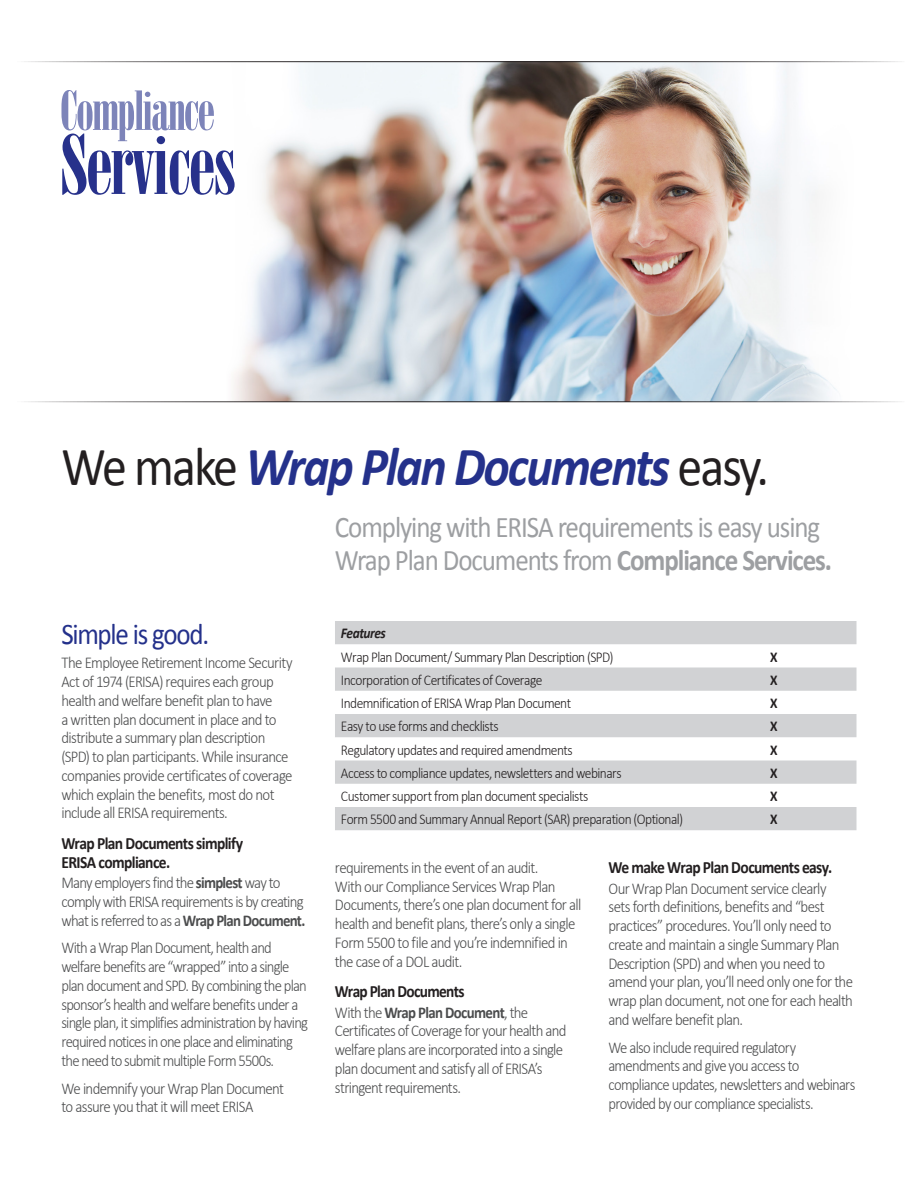
<style>
.page{position:relative;width:918px;height:1188px;background:#fff}
.page>*{position:absolute;margin:0;border:0;box-sizing:border-box;transform-origin:0 0}
.t1{font:italic 700 55.5px "Calibri";letter-spacing:-.04em;color:#24318b;scale:.9 1}
.t2{font:30px/33px "Calibri";letter-spacing:-.04em;color:#9d9fa2;scale:.9 1}
.CID_-_Colored_Header{font:30px "Calibri";letter-spacing:-.05em;color:#24318b;scale:.9 1}
.CID_-_Subhead{font:700 17.25px/18.8px "Calibri";letter-spacing:-.04em;color:#231f20;scale:.9 1}
.CID_-_Subhead-2{font:700 17.25px "Calibri";letter-spacing:-.04em;color:#231f20;scale:.89 1}
.CID_-_Body{font:300 16.5px/18.8px "Calibri";letter-spacing:-.045em;color:#4b4c4d;scale:.9 1}
.CID_-_Body-2{font:300 16.5px/18.8px "Calibri";letter-spacing:-.045em;color:#4b4c4d;scale:.89 1}
.CID_-_Subhead_Steps{font:300 15px "Calibri";letter-spacing:-.04em;color:#231f20;scale:.9 1}
.CID_-_Subhead_Steps-2{font:italic 700 15px "Calibri";letter-spacing:-.035em;color:#231f20;scale:.9 1}
.CID_-_Subhead_Steps-3{font:700 15px "Calibri";color:#231f20;scale:.9 1}
.s1{font-weight:400;font-style:normal;color:#231f20}
.s2{font-weight:700}
</style>
<div class="page">
<svg style="left:335px;top:621px;width:521px;height:209px;fill:#d1d2d4"></svg>
<img style="left:24px;top:62px;width:853px;height:340px">
<svg style="left:62px;top:90px;width:173px;height:105px"></svg>
<hr style="left:14px;top:402px;width:890px;height:1px;background:#231f20">
<hr style="left:14px;top:61px;width:890px;height:1px;background:#231f20">
<p class="t1" style="left:62px;top:432px;width:788px"><span class="s1">We make</span> Wrap Plan Documents <span class="s1">easy.</span></p>
<p class="t2" style="left:335px;top:511px;width:554px">Complying with ERISA requirements is easy using<br>Wrap Plan Documents from <span class="s2">Compliance Services.</span></p>
<p class="CID_-_Colored_Header" style="left:62px;top:615px;width:166px">Simple is good.</p>
<p class="CID_-_Body" style="left:62px;top:653px;width:258px">The Employee Retirement Income Security Act of 1974 (ERISA) requires each group health and welfare benefit plan to have<br>a written plan document in place and to distribute a summary plan description (SPD) to plan participants. While insurance companies provide certificates of coverage which explain the benefits, most do not include all ERISA requirements.</p>
<p class="CID_-_Subhead" style="left:62px;top:834px;width:203px">Wrap Plan Documents simplify<br>ERISA compliance.</p>
<p class="CID_-_Body" style="left:62px;top:873px;width:273px">Many employers find the <span class="s2">simplest</span> way to comply with ERISA requirements is by creating what is referred to as a <span class="s2">Wrap Plan Document.</span></p>
<p class="CID_-_Body-2" style="left:62px;top:938px;width:279px">With a Wrap Plan Document, health and welfare benefits are “wrapped” into a single plan document and SPD. By combining the plan sponsor’s health and welfare benefits under a single plan, it simplifies administration by having required notices in one place and eliminating the need to submit multiple Form 5500s.</p>
<p class="CID_-_Body" style="left:62px;top:1078px;width:249px">We indemnify your Wrap Plan Document to assure you that it will meet ERISA</p>
<p class="CID_-_Subhead_Steps-2" style="left:341px;top:624px;width:51px">Features</p>
<p class="CID_-_Subhead_Steps" style="left:341px;top:647px;width:304px">Wrap Plan Document/ Summary Plan Description (SPD)</p>
<p class="CID_-_Subhead_Steps-3" style="left:770px;top:647px;width:10px">X</p>
<p class="CID_-_Subhead_Steps" style="left:341px;top:670px;width:225px">Incorporation of Certificates of Coverage</p>
<p class="CID_-_Subhead_Steps-3" style="left:770px;top:670px;width:10px">X</p>
<p class="CID_-_Subhead_Steps" style="left:341px;top:694px;width:257px">Indemnification of ERISA Wrap Plan Document</p>
<p class="CID_-_Subhead_Steps-3" style="left:770px;top:693px;width:10px">X</p>
<p class="CID_-_Subhead_Steps" style="left:341px;top:717px;width:177px">Easy to use forms and checklists</p>
<p class="CID_-_Subhead_Steps-3" style="left:770px;top:717px;width:10px">X</p>
<p class="CID_-_Subhead_Steps" style="left:341px;top:740px;width:259px">Regulatory updates and required amendments</p>
<p class="CID_-_Subhead_Steps-3" style="left:770px;top:740px;width:10px">X</p>
<p class="CID_-_Subhead_Steps" style="left:341px;top:763px;width:313px">Access to compliance updates, newsletters and webinars</p>
<p class="CID_-_Subhead_Steps-3" style="left:770px;top:763px;width:10px">X</p>
<p class="CID_-_Subhead_Steps" style="left:341px;top:787px;width:277px">Customer support from plan document specialists</p>
<p class="CID_-_Subhead_Steps-3" style="left:770px;top:786px;width:10px">X</p>
<p class="CID_-_Subhead_Steps" style="left:341px;top:810px;width:382px">Form 5500 and Summary Annual Report (SAR) preparation (Optional)</p>
<p class="CID_-_Subhead_Steps-3" style="left:770px;top:810px;width:10px">X</p>
<p class="CID_-_Body" style="left:335px;top:858px;width:275px">requirements in the event of an audit.<br>With our Compliance Services Wrap Plan Documents, there’s one plan document for all health and benefit plans, there’s only a single Form 5500 to file and you’re indemnified in the case of a DOL audit.</p>
<p class="CID_-_Subhead-2" style="left:335px;top:981px;width:147px">Wrap Plan Documents</p>
<p class="CID_-_Body" style="left:335px;top:1003px;width:259px">With the <span class="s2">Wrap Plan Document</span>, the Certificates of Coverage for your health and welfare plans are incorporated into a single plan document and satisfy all of ERISA’s stringent requirements.</p>
<p class="CID_-_Subhead" style="left:609px;top:858px;width:250px">We make Wrap Plan Documents easy.</p>
<p class="CID_-_Body" style="left:609px;top:879px;width:273px">Our Wrap Plan Document service clearly<br>sets forth definitions, benefits and “best practices” procedures. You’ll only need to create and maintain a single Summary Plan Description (SPD) and when you need to amend your plan, you’ll need only one for the wrap plan document, not one for each health and welfare benefit plan.</p>
<p class="CID_-_Body-2" style="left:609px;top:1038px;width:279px">We also include required regulatory amendments and give you access to compliance updates, newsletters and webinars provided by our compliance specialists.</p>
</div>
